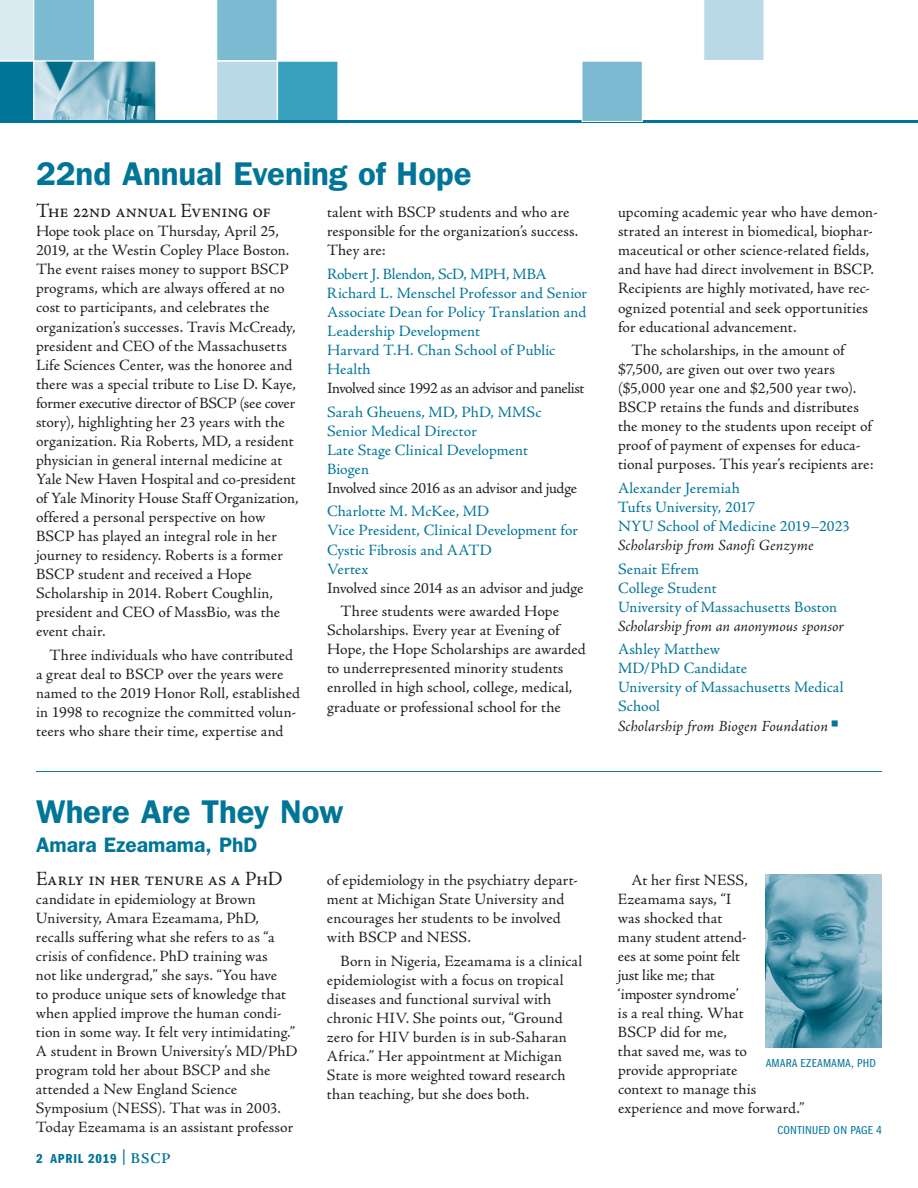
<style>
.page{position:relative;width:918px;height:1188px;background:#fff}
.page>*{position:absolute;margin:0;border:0;box-sizing:border-box;transform-origin:0 0}
.Article_Title{font:600 33px "ITC Franklin Gothic Std";letter-spacing:-.005em;color:#007598}
.Article_Subtitle{font:600 21px "ITC Franklin Gothic Std";letter-spacing:.005em;color:#007598}
.Text_noindent{font:20.25px "Adobe Jenson Pro";letter-spacing:-.02em;color:#231f20;scale:.95 1}
.text{font:15.75px/19px "Adobe Jenson Pro";letter-spacing:.005em;color:#231f20}
.Text_noindent-2{font:15.75px/19px "Adobe Jenson Pro";color:#231f20}
.text-2{font:15.75px/19px "Adobe Jenson Pro";color:#007598}
.t1{font:13.5px "ITC Franklin Gothic Std Dm Cp";letter-spacing:.05em;color:#007598;scale:1.14 1}
.continued_on{font:12px "ITC Franklin Gothic Std Bk Cp";letter-spacing:.025em;color:#007598;scale:1.14 1}
.s1{color:#231f20}
.s2{font-family:"Adobe Jenson Pro";font-weight:600;font-size:15px}
.s3{font-style:italic;color:#231f20}
</style>
<div class="page">
<svg style="left:0;top:0;width:94px;height:120px;background:#78b7cc"></svg>
<div style="left:216px;top:61px;width:61px;height:61px;background:#b9d9e6;border:1px solid #fff"></div>
<div style="left:217px;top:0;width:60px;height:60px;background:#7bbad0"></div>
<div style="left:277px;top:61px;width:61px;height:61px;background:#39a0bd;border:1px solid #fff"></div>
<div style="left:704px;top:0;width:60px;height:60px;background:#b9d9e6"></div>
<img style="left:36px;top:63px;width:118px;height:57px">
<div style="left:34px;top:61px;width:122px;height:61px;border:1px solid #fff"></div>
<hr style="left:0;top:120px;width:918px;height:3px;background:#007598">
<div style="left:582px;top:61px;width:61px;height:61px;background:#7bbad0;border:1px solid #fff"></div>
<hr style="left:36px;top:771px;width:846px;height:1px;background:#007598">
<img style="left:765px;top:875px;width:117px;height:173px">
<p class="Article_Title" style="left:36px;top:154px;width:437px">22nd Annual Evening of Hope</p>
<p class="Text_noindent" style="left:36px;top:199px;width:249px">The 22nd annual Evening of</p>
<p class="Text_noindent-2" style="left:36px;top:222px;width:264px">Hope took place on Thursday, April 25, 2019, at the Westin Copley Place Boston.<br>The event raises money to support BSCP programs, which are always offered at no cost to participants, and celebrates the organization’s successes. Travis McCready, president and CEO of the Massachusetts Life Sciences Center, was the honoree and there was a special tribute to Lise D. Kaye, former executive director of BSCP (see cover story), highlighting her 23 years with the organization. Ria Roberts, MD, a resident physician in general internal medicine at Yale New Haven Hospital and co-president of Yale Minority House Staff Organization, offered a personal perspective on how BSCP has played an integral role in her journey to residency. Roberts is a former BSCP student and received a Hope Scholarship in 2014. Robert Coughlin, president and CEO of MassBio, was the event chair.</p>
<p class="text" style="left:36px;top:646px;width:266px;text-indent:13px">Three individuals who have contributed a great deal to BSCP over the years were named to the 2019 Honor Roll, established in 1998 to recognize the committed volun&shy;teers who share their time, expertise and</p>
<p class="text" style="left:327px;top:203px;width:253px">talent with BSCP students and who are responsible for the organization’s success.<br>They are:</p>
<p class="text-2" style="left:327px;top:265px;width:262px">Robert J. Blendon, ScD, MPH, MBA<br>Richard L. Menschel Professor and Senior<br>Associate Dean for Policy Translation and<br>Leadership Development<br>Harvard T.H. Chan School of Public<br>Health<br><span class="s1">Involved since 1992 as an advisor and panelist</span></p>
<p class="text-2" style="left:327px;top:403px;width:252px">Sarah Gheuens, MD, PhD, MMSc<br>Senior Medical Director<br>Late Stage Clinical Development<br>Biogen<br><span class="s1">Involved since 2016 as an advisor and judge</span></p>
<p class="text-2" style="left:327px;top:502px;width:258px">Charlotte M. McKee, MD<br>Vice President, Clinical Development for<br>Cystic Fibrosis and AATD<br>Vertex<br><span class="s1">Involved since 2014 as an advisor and judge</span></p>
<p class="text" style="left:327px;top:602px;width:260px;text-indent:13px">Three students were awarded Hope Scholarships. Every year at Evening of Hope, the Hope Scholarships are awarded to underrepresented minority students enrolled in high school, college, medical, graduate or professional school for the</p>
<p class="Article_Title" style="left:36px;top:792px;width:309px">Where Are They Now</p>
<p class="Article_Subtitle" style="left:36px;top:833px;width:223px">Amara Ezeamama, PhD</p>
<p class="Text_noindent" style="left:36px;top:867px;width:261px">Early in her tenure as a PhD</p>
<p class="Text_noindent-2" style="left:36px;top:890px;width:263px">candidate in epidemiology at Brown University, Amara Ezeamama, PhD, recalls suffering what she refers to as “a crisis of confidence. PhD training was<br>not like undergrad,” she says. “You have<br>to produce unique sets of knowledge that when applied improve the human condi&shy;tion in some way. It felt very intimidating.” A student in Brown University’s MD/PhD program told her about BSCP and she attended a New England Science Symposium (NESS). That was in 2003.<br>Today Ezeamama is an assistant professor</p>
<p class="Text_noindent-2" style="left:327px;top:871px;width:252px">of epidemiology in the psychiatry depart&shy;ment at Michigan State University and encourages her students to be involved with BSCP and NESS.</p>
<p class="text" style="left:327px;top:951px;width:257px;text-indent:13px">Born in Nigeria, Ezeamama is a clinical epidemiologist with a focus on tropical diseases and functional survival with chronic HIV. She points out, “Ground zero for HIV burden is in sub-Saharan Africa.” Her appointment at Michigan State is more weighted toward research than teaching, but she does both.</p>
<p class="t1" style="left:36px;top:1151px;width:120px">2 APRIL 2019 <span class="s2">| BSCP</span></p>
<p class="text" style="left:618px;top:203px;width:261px">upcoming academic year who have demon&shy;strated an interest in biomedical, biophar&shy;maceutical or other science-related fields, and have had direct involvement in BSCP.<br>Recipients are highly motivated, have rec&shy;ognized potential and seek opportunities for educational advancement.</p>
<p class="text" style="left:618px;top:341px;width:257px;text-indent:13px">The scholarships, in the amount of $7,500, are given out over two years ($5,000 year one and $2,500 year two).<br>BSCP retains the funds and distributes the money to the students upon receipt of proof of payment of expenses for educa&shy;tional purposes. This year’s recipients are:</p>
<p class="text-2" style="left:618px;top:479px;width:234px">Alexander Jeremiah<br>Tufts University, 2017<br>NYU School of Medicine 2019–2023<br><span class="s3">Scholarship from Sanofi Genzyme</span></p>
<p class="text-2" style="left:618px;top:559px;width:227px">Senait Efrem<br>College Student<br>University of Massachusetts Boston<br><span class="s3">Scholarship from an anonymous sponsor</span></p>
<p class="text-2" style="left:618px;top:640px;width:227px">Ashley Matthew<br>MD/PhD Candidate<br>University of Massachusetts Medical<br>School<br><span class="s3">Scholarship from Biogen Foundation</span> <sup>■</sup></p>
<p class="text" style="left:618px;top:871px;width:188px;text-indent:13px">At her first NESS,<br>Ezeamama says, “I<br>was shocked that<br>many student attend-<br>ees at some point felt<br>just like me; that<br>‘imposter syndrome’<br>is a real thing. What<br>BSCP did for me,<br>that saved me, was to<br>provide appropriate<br>context to manage this experience and move forward.”</p>
<p class="continued_on" style="left:778px;top:1124px;width:93px">CONTINUED ON PAGE 4</p>
<p class="continued_on" style="left:766px;top:1056px;width:98px">AMARA EZEAMAMA, PHD</p>
</div>
